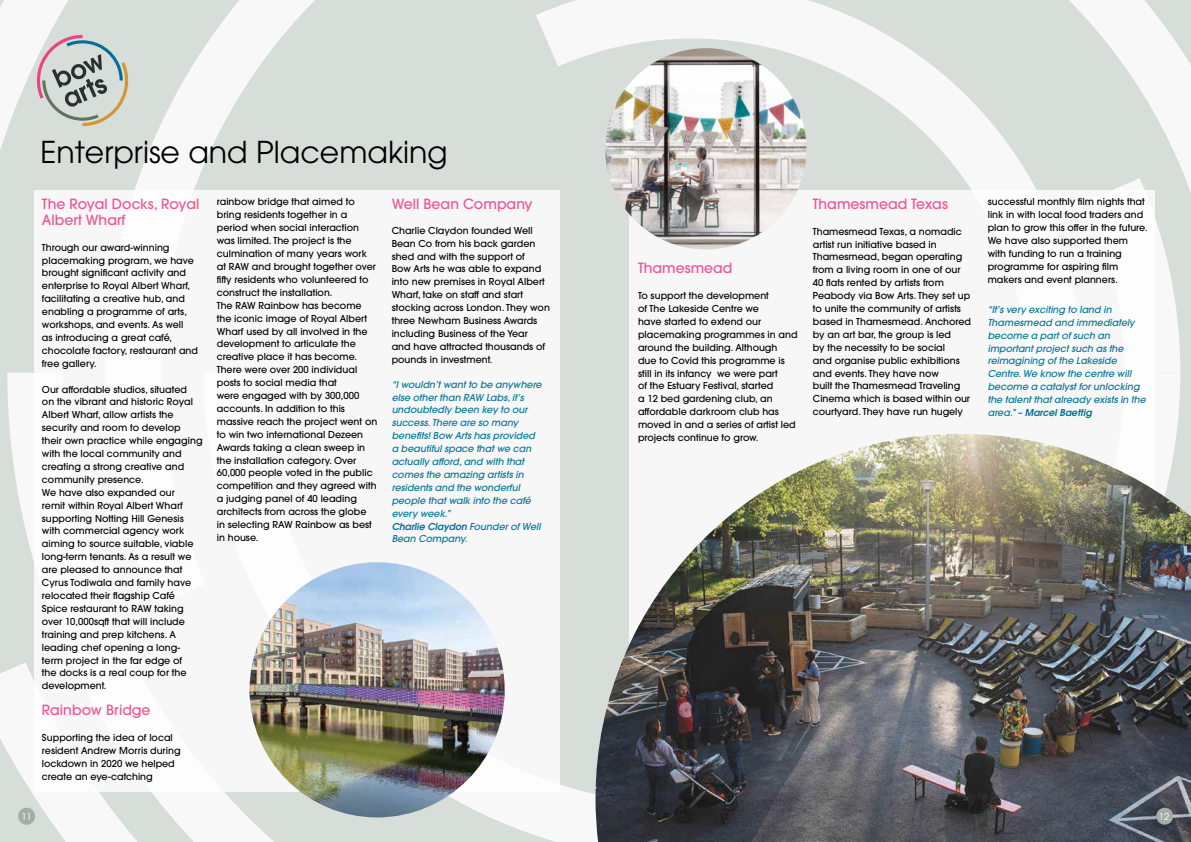
<style>
.page{position:relative;width:1191px;height:842px;background:#d7ddd9}
.page>*{position:absolute;margin:0;border:0;box-sizing:border-box;transform-origin:0 0}
.t1{font:30px "ITC Avant Garde Pro";color:#000}
.t2{font:500 14px/16px "ITC Avant Garde Pro";color:#ef5594}
.t3{font:500 9.5px/12.9px "ITC Avant Garde Pro";color:#000}
.t4{font:italic 500 9.5px/12.9px "ITC Avant Garde Pro";color:#007499}
.t5{font:9.5px "ITC Avant Garde Pro";color:#fff}
.s1{font-weight:600}
</style>
<div class="page">
<svg style="left:797px;top:161px;width:240px;height:29px"></svg>
<svg style="left:536px;top:0;width:156px;height:66px"></svg>
<svg style="left:1113px;top:161px;width:78px;height:212px"></svg>
<svg style="left:803px;top:122px;width:388px;height:39px"></svg>
<svg style="left:7px;top:373px;width:27px;height:188px"></svg>
<svg style="left:692px;top:0;width:499px;height:122px"></svg>
<svg style="left:0;top:663px;width:595px;height:179px"></svg>
<svg style="left:1155px;top:373px;width:26px;height:61px;background:#f4f5f4"></svg>
<svg style="left:0;top:0;width:315px;height:190px"></svg>
<div style="left:629px;top:190px;width:526px;height:608px;background:#f6f7f6"></div>
<img style="left:595px;top:434px;width:596px;height:408px">
<div style="left:18px;top:808px;width:17px;height:17px;background:#a3aea4;border-radius:50%"></div>
<div style="left:1156px;top:808px;width:17px;height:17px;background:#a3aea4;border-radius:50%"></div>
<div style="left:34px;top:190px;width:526px;height:602px;background:#f6f7f6"></div>
<img style="left:605px;top:48px;width:201px;height:201px;border-radius:101px">
<img style="left:249px;top:562px;width:256px;height:255px;border-radius:128px">
<svg style="left:37px;top:35px;width:91px;height:91px"></svg>
<h1 class="t1" style="left:40px;top:133px;width:409px">Enterprise and Placemaking</h1>
<h2 class="t2" style="left:42px;top:196px;width:159px">The Royal Docks, Royal<br>Albert Wharf</h2>
<p class="t3" style="left:42px;top:241px;width:158px">Through our award-winning placemaking program, we have brought significant activity and enterprise to Royal Albert Wharf, facilitating a creative hub, and enabling a programme of arts, workshops, and events. As well<br>as introducing a great café, chocolate factory, restaurant and free gallery.</p>
<p class="t3" style="left:42px;top:382px;width:162px">Our affordable studios, situated<br>on the vibrant and historic Royal<br>Albert Wharf, allow artists the security and room to develop their own practice while engaging with the local community and creating a strong creative and community presence.<br>We have also expanded our<br>remit within Royal Albert Wharf supporting Notting Hill Genesis with commercial agency work aiming to source suitable, viable long-term tenants. As a result we are pleased to announce that<br>Cyrus Todiwala and family have relocated their flagship Café<br>Spice restaurant to RAW taking over 10,000sqft that will include training and prep kitchens. A leading chef opening a long&shy;term project in the far edge of<br>the docks is a real coup for the development.</p>
<h2 class="t2" style="left:42px;top:702px;width:110px">Rainbow Bridge</h2>
<p class="t3" style="left:42px;top:731px;width:140px">Supporting the idea of local resident Andrew Morris during lockdown in 2020 we helped create an eye-catching</p>
<p class="t3" style="left:217px;top:195px;width:162px">rainbow bridge that aimed to bring residents together in a period when social interaction was limited. The project is the culmination of many years work at RAW and brought together over fifty residents who volunteered to construct the installation.<br>The RAW Rainbow has become the iconic image of Royal Albert<br>Wharf used by all involved in the development to articulate the creative place it has become.<br>There were over 200 individual posts to social media that<br>were engaged with by 300,000 accounts. In addition to this massive reach the project went on to win two international Dezeen<br>Awards taking a clean sweep in the installation category. Over<br>60,000 people voted in the public competition and they agreed with a judging panel of 40 leading architects from across the globe<br>in selecting RAW Rainbow as best in house.</p>
<h2 class="t2" style="left:392px;top:196px;width:142px">Well Bean Company</h2>
<p class="t3" style="left:392px;top:224px;width:160px">Charlie Claydon founded Well<br>Bean Co from his back garden shed and with the support of<br>Bow Arts he was able to expand into new premises in Royal Albert<br>Wharf, take on staff and start stocking across London. They won three Newham Business Awards including Business of the Year<br>and have attracted thousands of pounds in investment.</p>
<p class="t4" style="left:392px;top:378px;width:151px">“I wouldn’t want to be anywhere else other than RAW Labs, it’s undoubtedly been key to our success. There are so many benefits! Bow Arts has provided a beautiful space that we can actually afford, and with that comes the amazing artists in residents and the wonderful people that walk into the café every week.”<br><span class="s1">Charlie Claydon</span> Founder of Well<br>Bean Company.</p>
<h2 class="t2" style="left:638px;top:260px;width:96px">Thamesmead</h2>
<p class="t3" style="left:638px;top:289px;width:161px">To support the development<br>of The Lakeside Centre we<br>have started to extend our placemaking programmes in and around the building. Although due to Covid this programme is still in its infancy we were part<br>of the Estuary Festival, started<br>a 12 bed gardening club, an affordable darkroom club has moved in and a series of artist led projects continue to grow.</p>
<h2 class="t2" style="left:813px;top:196px;width:136px">Thamesmead Texas</h2>
<p class="t3" style="left:813px;top:225px;width:160px">Thamesmead Texas, a nomadic artist run initiative based in<br>Thamesmead, began operating from a living room in one of our<br>40 flats rented by artists from<br>Peabody via Bow Arts. They set up to unite the community of artists based in Thamesmead. Anchored by an art bar, the group is led<br>by the necessity to be social<br>and organise public exhibitions and events. They have now<br>built the Thamesmead Traveling<br>Cinema which is based within our courtyard. They have run hugely</p>
<p class="t3" style="left:987px;top:195px;width:161px">successful monthly film nights that link in with local food traders and plan to grow this offer in the future.<br>We have also supported them with funding to run a training programme for aspiring film makers and event planners.</p>
<p class="t4" style="left:987px;top:303px;width:160px">“It’s very exciting to land in<br>Thamesmead and immediately become a part of such an important project such as the reimagining of the Lakeside<br>Centre. We know the centre will become a catalyst for unlocking the talent that already exists in the area.” – <span class="s1">Marcel Baettig</span></p>
<p class="t5" style="left:21px;top:810px;width:12px">11</p>
<p class="t5" style="left:1158px;top:810px;width:12px">12</p>
</div>
